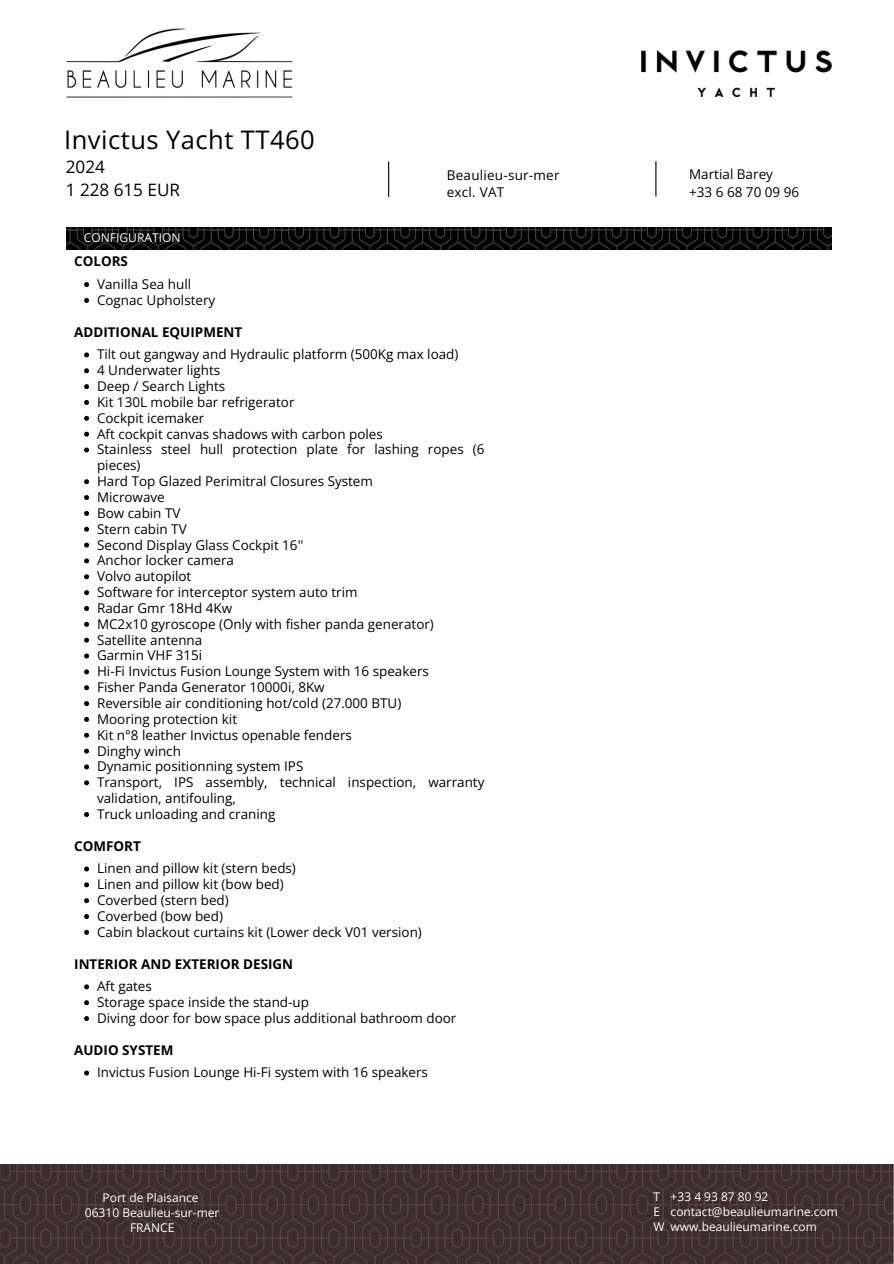
<style>
.page{position:relative;width:894px;height:1264px;background:#fff}
.page>*{position:absolute;margin:0;border:0;box-sizing:border-box;transform-origin:0 0}
.t1{font:25.5px "Open Sans";letter-spacing:.015em;color:#000}
.t2{font:17.1px/22.5px "Open Sans";color:#000}
.t3{font:13.5px/15.9px "Open Sans";color:#000}
.t4{font:700 13.5px "Open Sans";color:#000}
.t5{font:12.15px "Open Sans";color:#fff}
.t6{font:12px/15px "Open Sans";color:#fff}
</style>
<div class="page">
<img style="left:67px;top:228px;width:764px;height:21px">
<svg style="left:84px;top:282px;width:5px;height:5px"></svg>
<svg style="left:84px;top:298px;width:5px;height:5px"></svg>
<svg style="left:84px;top:352px;width:5px;height:5px"></svg>
<svg style="left:84px;top:368px;width:5px;height:5px"></svg>
<svg style="left:84px;top:384px;width:5px;height:5px"></svg>
<svg style="left:84px;top:400px;width:5px;height:5px"></svg>
<svg style="left:84px;top:416px;width:5px;height:5px"></svg>
<svg style="left:84px;top:431px;width:5px;height:5px"></svg>
<svg style="left:84px;top:447px;width:5px;height:5px"></svg>
<svg style="left:84px;top:479px;width:5px;height:5px"></svg>
<svg style="left:84px;top:495px;width:5px;height:5px"></svg>
<svg style="left:84px;top:511px;width:5px;height:5px"></svg>
<svg style="left:84px;top:527px;width:5px;height:4px"></svg>
<svg style="left:84px;top:542px;width:5px;height:5px"></svg>
<svg style="left:84px;top:558px;width:5px;height:5px"></svg>
<svg style="left:84px;top:574px;width:5px;height:5px"></svg>
<svg style="left:84px;top:590px;width:5px;height:5px"></svg>
<svg style="left:84px;top:606px;width:5px;height:5px"></svg>
<svg style="left:84px;top:622px;width:5px;height:5px"></svg>
<svg style="left:84px;top:637px;width:5px;height:5px"></svg>
<svg style="left:84px;top:653px;width:5px;height:5px"></svg>
<svg style="left:84px;top:669px;width:5px;height:5px"></svg>
<svg style="left:84px;top:685px;width:5px;height:5px"></svg>
<svg style="left:84px;top:701px;width:5px;height:5px"></svg>
<svg style="left:84px;top:717px;width:5px;height:5px"></svg>
<svg style="left:84px;top:732px;width:5px;height:5px"></svg>
<svg style="left:84px;top:748px;width:5px;height:5px"></svg>
<svg style="left:84px;top:764px;width:5px;height:5px"></svg>
<svg style="left:84px;top:780px;width:5px;height:5px"></svg>
<svg style="left:84px;top:812px;width:5px;height:5px"></svg>
<svg style="left:84px;top:866px;width:5px;height:5px"></svg>
<svg style="left:84px;top:882px;width:5px;height:5px"></svg>
<svg style="left:84px;top:898px;width:5px;height:5px"></svg>
<svg style="left:84px;top:914px;width:5px;height:5px"></svg>
<svg style="left:84px;top:929px;width:5px;height:5px"></svg>
<svg style="left:84px;top:984px;width:5px;height:5px"></svg>
<svg style="left:84px;top:1000px;width:5px;height:5px"></svg>
<svg style="left:84px;top:1016px;width:5px;height:5px"></svg>
<svg style="left:84px;top:1070px;width:5px;height:5px"></svg>
<img style="left:0;top:1164px;width:893px;height:99px">
<img style="left:66px;top:28px;width:227px;height:70px">
<img style="left:641px;top:50px;width:189px;height:47px">
<hr style="left:388px;top:162px;width:1px;height:35px;background:#000">
<hr style="left:655px;top:161px;width:1px;height:35px;background:#000">
<h5 class="t1" style="left:64px;top:122px;width:252px">Invictus Yacht TT460</h5>
<p class="t2" style="left:66px;top:155px;width:116px">2024<br>1 228 615 EUR</p>
<p class="t3" style="left:689px;top:165px;width:111px;line-height:18px">Martial Barey +33 6 68 70 09 96</p>
<p class="t3" style="left:446px;top:167px;width:114px;line-height:16.8px">Beaulieu-sur-mer excl. VAT</p>
<p class="t5" style="left:84px;top:229px;width:98px">CONFIGURATION</p>
<h1 class="t4" style="left:74px;top:252px;width:55px">COLORS</h1>
<h2 class="t3" style="left:97px;top:276px;width:95px">Vanilla Sea hull</h2>
<p class="t3" style="left:97px;top:292px;width:120px">Cognac Upholstery</p>
<h4 class="t4" style="left:74px;top:322px;width:169px">ADDITIONAL EQUIPMENT</h4>
<p class="t3" style="left:97px;top:346px;width:363px">Tilt out gangway and Hydraulic platform (500Kg max load)</p>
<h4 class="t3" style="left:97px;top:362px;width:125px">4 Underwater lights</h4>
<p class="t3" style="left:97px;top:378px;width:130px">Deep / Search Lights</p>
<h5 class="t3" style="left:97px;top:394px;width:199px">Kit 130L mobile bar refrigerator</h5>
<h3 class="t3" style="left:97px;top:409px;width:109px">Cockpit icemaker</h3>
<p class="t3" style="left:97px;top:425px;width:287px">Aft cockpit canvas shadows with carbon poles</p>
<p class="t3" style="left:97px;top:441px;width:389px">Stainless steel hull protection plate for lashing ropes (6 pieces)</p>
<h3 class="t3" style="left:97px;top:473px;width:277px">Hard Top Glazed Perimitral Closures System</h3>
<p class="t3" style="left:97px;top:489px;width:69px">Microwave</p>
<p class="t3" style="left:97px;top:504px;width:85px">Bow cabin TV</p>
<p class="t3" style="left:97px;top:520px;width:91px">Stern cabin TV</p>
<p class="t3" style="left:97px;top:536px;width:208px">Second Display Glass Cockpit 16''</p>
<p class="t3" style="left:97px;top:552px;width:138px">Anchor locker camera</p>
<p class="t3" style="left:97px;top:568px;width:96px">Volvo autopilot</p>
<p class="t3" style="left:97px;top:584px;width:262px">Software for interceptor system auto trim</p>
<p class="t3" style="left:97px;top:599px;width:136px">Radar Gmr 18Hd 4Kw</p>
<p class="t3" style="left:97px;top:615px;width:338px">MC2x10 gyroscope (Only with fisher panda generator)</p>
<p class="t3" style="left:97px;top:631px;width:107px">Satellite antenna</p>
<p class="t3" style="left:97px;top:647px;width:107px">Garmin VHF 315i</p>
<p class="t3" style="left:97px;top:663px;width:333px">Hi-Fi Invictus Fusion Lounge System with 16 speakers</p>
<p class="t3" style="left:97px;top:679px;width:229px">Fisher Panda Generator 10000i, 8Kw</p>
<p class="t3" style="left:97px;top:694px;width:306px">Reversible air conditioning hot/cold (27.000 BTU)</p>
<p class="t3" style="left:97px;top:710px;width:141px">Mooring protection kit</p>
<p class="t3" style="left:97px;top:726px;width:256px">Kit n°8 leather Invictus openable fenders</p>
<p class="t3" style="left:97px;top:742px;width:85px">Dinghy winch</p>
<p class="t3" style="left:97px;top:758px;width:208px">Dynamic positionning system IPS</p>
<p class="t3" style="left:97px;top:774px;width:389px">Transport, IPS assembly, technical inspection, warranty validation, antifouling,</p>
<p class="t3" style="left:97px;top:805px;width:180px">Truck unloading and craning</p>
<p class="t4" style="left:74px;top:836px;width:68px">COMFORT</p>
<p class="t3" style="left:97px;top:860px;width:200px">Linen and pillow kit (stern beds)</p>
<p class="t3" style="left:97px;top:876px;width:188px">Linen and pillow kit (bow bed)</p>
<p class="t3" style="left:97px;top:892px;width:133px">Coverbed (stern bed)</p>
<p class="t3" style="left:97px;top:907px;width:127px">Coverbed (bow bed)</p>
<p class="t3" style="left:97px;top:923px;width:326px">Cabin blackout curtains kit (Lower deck V01 version)</p>
<p class="t4" style="left:74px;top:954px;width:220px">INTERIOR AND EXTERIOR DESIGN</p>
<p class="t3" style="left:97px;top:978px;width:56px">Aft gates</p>
<h3 class="t3" style="left:97px;top:993px;width:213px">Storage space inside the stand-up</h3>
<p class="t3" style="left:97px;top:1009px;width:361px">Diving door for bow space plus additional bathroom door</p>
<p class="t4" style="left:74px;top:1040px;width:101px">AUDIO SYSTEM</p>
<p class="t3" style="left:97px;top:1064px;width:332px">Invictus Fusion Lounge Hi-Fi system with 16 speakers</p>
<p class="t6" style="left:103px;top:1190px;width:98px">Port de Plaisance</p>
<h3 class="t6" style="left:85px;top:1205px;width:136px">06310 Beaulieu-sur-mer</h3>
<p class="t6" style="left:130px;top:1220px;width:46px">FRANCE</p>
<p class="t6" style="left:670px;top:1189px;width:99px">+33 4 93 87 80 92</p>
<p class="t6" style="left:670px;top:1204px;width:169px">contact@beaulieumarine.com</p>
<h3 class="t6" style="left:670px;top:1219px;width:148px">www.beaulieumarine.com</h3>
<p class="t6" style="left:653px;top:1189px;width:8px">T<br>E</p>
<p class="t6" style="left:653px;top:1219px;width:13px">W</p>
</div>
